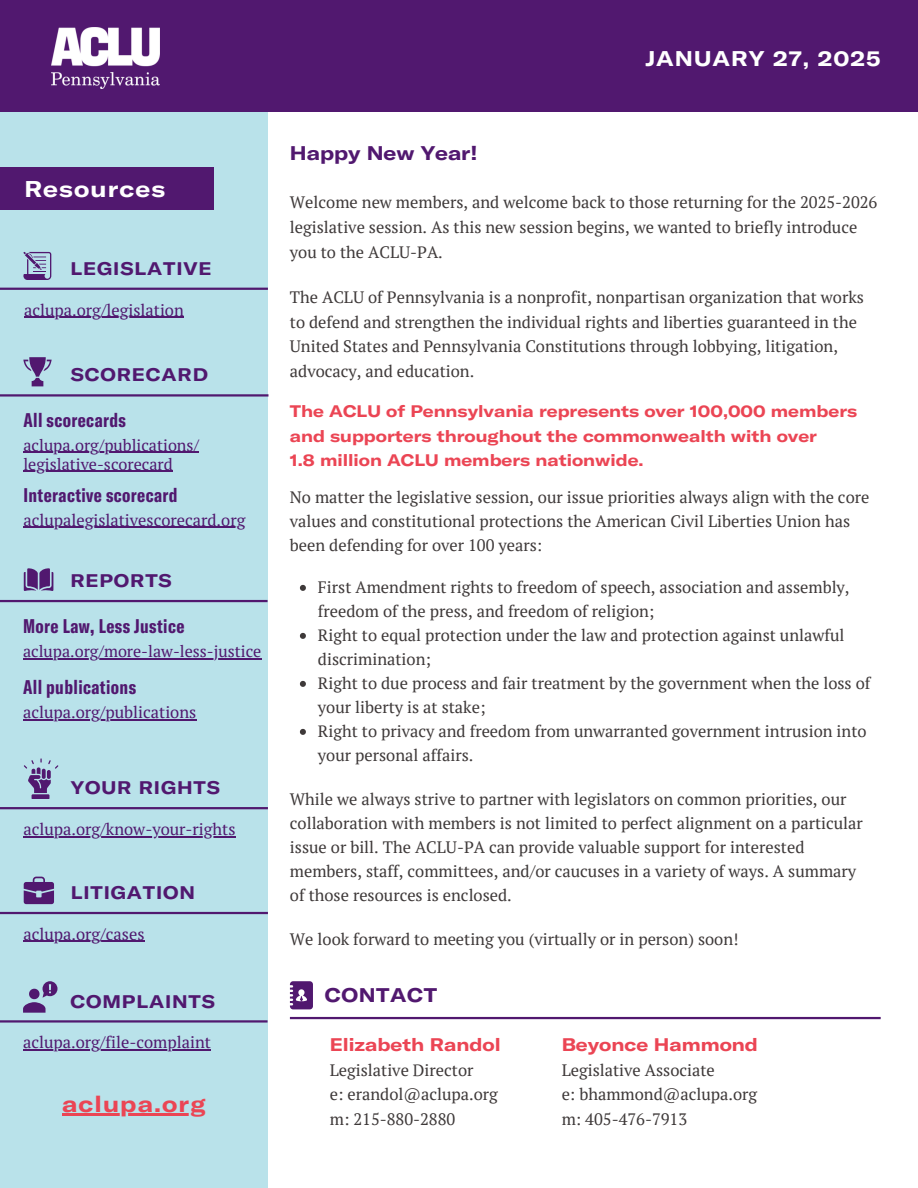
<style>
.page{position:relative;width:918px;height:1188px;background:#fff}
.page>*{position:absolute;margin:0;border:0;box-sizing:border-box;transform-origin:0 0}
.t1{font:700 expanded 22.5px "GT America";letter-spacing:.05em;color:#eb4554}
.t2{font:700 expanded 22.5px "GT America";letter-spacing:.05em;color:#fff}
.t3{font:700 expanded 21px "GT America";letter-spacing:.05em;color:#fff}
.t4{font:700 extra-condensed 19.5px "GT America";letter-spacing:.02em;color:#51186f}
.t5{font:700 expanded 19.5px "GT America";color:#51186f}
.t6{font:700 expanded 19.5px "GT America";letter-spacing:.03em;color:#51186f}
.t7{font:700 expanded 18px "GT America";letter-spacing:.05em;color:#51186f}
.t8{font:700 expanded 18px "GT America";color:#eb4554}
.t9{font:16.5px/24px "PT Serif";color:#3e3939}
.t10{font:16.5px "PT Serif";color:#51186f}
.t11{font:700 expanded 16.5px/24.8px "GT America";color:#eb4554}
.t12{font:16.2px/19.2px "PT Serif";color:#51186f}
</style>
<div class="page">
<div style="left:0;top:112px;width:268px;height:1076px;background:#b9e2ea"></div>
<div style="left:0;top:0;width:918px;height:112px;background:#51186f"></div>
<img style="left:51px;top:28px;width:108px;height:61px">
<hr style="left:0;top:600px;width:268px;height:2px;background:#51186f">
<svg style="left:23px;top:568px;width:31px;height:23px"></svg>
<hr style="left:23px;top:658px;width:238px;height:2px;background:#51186f">
<hr style="left:23px;top:719px;width:173px;height:1px;background:#51186f">
<svg style="left:300px;top:585px;width:6px;height:6px"></svg>
<svg style="left:300px;top:633px;width:6px;height:6px"></svg>
<svg style="left:300px;top:681px;width:6px;height:6px"></svg>
<svg style="left:300px;top:729px;width:6px;height:6px"></svg>
<svg style="left:290px;top:981px;width:22px;height:28px"></svg>
<hr style="left:290px;top:1017px;width:591px;height:2px;background:#51186f">
<svg style="left:23px;top:876px;width:31px;height:29px"></svg>
<hr style="left:0;top:912px;width:268px;height:2px;background:#51186f">
<hr style="left:23px;top:941px;width:121px;height:1px;background:#51186f">
<hr style="left:0;top:1020px;width:268px;height:3px;background:#51186f">
<svg style="left:23px;top:981px;width:34px;height:32px"></svg>
<hr style="left:23px;top:1049px;width:188px;height:1px;background:#51186f">
<div style="left:0;top:168px;width:213px;height:42px;background:#51186f"></div>
<hr style="left:0;top:807px;width:268px;height:2px;background:#51186f">
<svg style="left:23px;top:758px;width:35px;height:41px"></svg>
<hr style="left:23px;top:836px;width:213px;height:1px;background:#51186f">
<hr style="left:62px;top:1113px;width:145px;height:2px;background:#eb4554">
<hr style="left:24px;top:317px;width:160px;height:1px;background:#51186f">
<svg style="left:23px;top:252px;width:28px;height:28px"></svg>
<hr style="left:0;top:288px;width:268px;height:2px;background:#51186f">
<hr style="left:0;top:394px;width:269px;height:3px;background:#51186f">
<svg style="left:23px;top:357px;width:29px;height:29px"></svg>
<hr style="left:23px;top:452px;width:176px;height:1px;background:#51186f">
<hr style="left:23px;top:471px;width:150px;height:1px;background:#51186f">
<hr style="left:23px;top:527px;width:222px;height:1px;background:#51186f">
<p class="t3" style="left:646px;top:45px;width:237px">JANUARY 27, 2025</p>
<h1 class="t2" style="left:24px;top:175px;width:142px">Resources</h1>
<p class="t7" style="left:71px;top:257px;width:143px">LEGISLATIVE</p>
<p class="t10" style="left:24px;top:299px;width:161px">aclupa.org/legislation</p>
<p class="t7" style="left:71px;top:364px;width:139px">SCORECARD</p>
<p class="t4" style="left:23px;top:408px;width:104px">All scorecards</p>
<p class="t12" style="left:23px;top:435px;width:177px">aclupa.org/publications/ legislative-scorecard</p>
<p class="t4" style="left:23px;top:484px;width:156px">Interactive scorecard</p>
<p class="t10" style="left:23px;top:509px;width:223px">aclupalegislativescorecard.org</p>
<p class="t7" style="left:70px;top:570px;width:103px">REPORTS</p>
<p class="t4" style="left:23px;top:614px;width:163px">More Law, Less Justice</p>
<p class="t12" style="left:23px;top:642px;width:240px">aclupa.org/more-law-less-justice</p>
<p class="t4" style="left:23px;top:675px;width:115px">All publications</p>
<p class="t10" style="left:23px;top:702px;width:175px">aclupa.org/publications</p>
<p class="t7" style="left:71px;top:777px;width:151px">YOUR RIGHTS</p>
<p class="t10" style="left:23px;top:818px;width:214px">aclupa.org/know-your-rights</p>
<p class="t7" style="left:71px;top:881px;width:126px">LITIGATION</p>
<p class="t10" style="left:23px;top:923px;width:123px">aclupa.org/cases</p>
<p class="t7" style="left:70px;top:990px;width:146px">COMPLAINTS</p>
<p class="t10" style="left:23px;top:1032px;width:189px">aclupa.org/file-complaint</p>
<h1 class="t1" style="left:62px;top:1090px;width:145px">aclupa.org</h1>
<p class="t5" style="left:290px;top:141px;width:189px">Happy New Year!</p>
<p class="t9" style="left:290px;top:190px;width:589px;line-height:24.8px">Welcome new members, and welcome back to those returning for the 2025-2026 legislative session. As this new session begins, we wanted to briefly introduce you to the ACLU-PA.</p>
<p class="t9" style="left:290px;top:284px;width:576px;line-height:24.8px">The ACLU of Pennsylvania is a nonprofit, nonpartisan organization that works to defend and strengthen the individual rights and liberties guaranteed in the United States and Pennsylvania Constitutions through lobbying, litigation, advocacy, and education.</p>
<p class="t11" style="left:290px;top:398px;width:569px">The ACLU of Pennsylvania represents over 100,000 members and supporters throughout the commonwealth with over<br>1.8 million ACLU members nationwide.</p>
<p class="t9" style="left:290px;top:485px;width:581px">No matter the legislative session, our issue priorities always align with the core values and constitutional protections the American Civil Liberties Union has been defending for over 100 years:</p>
<p class="t9" style="left:318px;top:575px;width:554px">First Amendment rights to freedom of speech, association and assembly, freedom of the press, and freedom of religion;<br>Right to equal protection under the law and protection against unlawful discrimination;<br>Right to due process and fair treatment by the government when the loss of your liberty is at stake;<br>Right to privacy and freedom from unwarranted government intrusion into your personal affairs.</p>
<p class="t9" style="left:290px;top:787px;width:574px">While we always strive to partner with legislators on common priorities, our collaboration with members is not limited to perfect alignment on a particular issue or bill. The ACLU-PA can provide valuable support for interested members, staff, committees, and/or caucuses in a variety of ways. A summary of those resources is enclosed.</p>
<p class="t9" style="left:290px;top:927px;width:450px">We look forward to meeting you (virtually or in person) soon!</p>
<p class="t6" style="left:325px;top:982px;width:114px">CONTACT</p>
<p class="t8" style="left:330px;top:1033px;width:172px">Elizabeth Randol</p>
<p class="t9" style="left:330px;top:1057px;width:170px;line-height:24.8px">Legislative Director<br>e: erandol@aclupa.org m: 215-880-2880</p>
<p class="t8" style="left:562px;top:1033px;width:198px">Beyonce Hammond</p>
<p class="t9" style="left:562px;top:1057px;width:197px;line-height:24.8px">Legislative Associate<br>e: bhammond@aclupa.org m: 405-476-7913</p>
</div>
